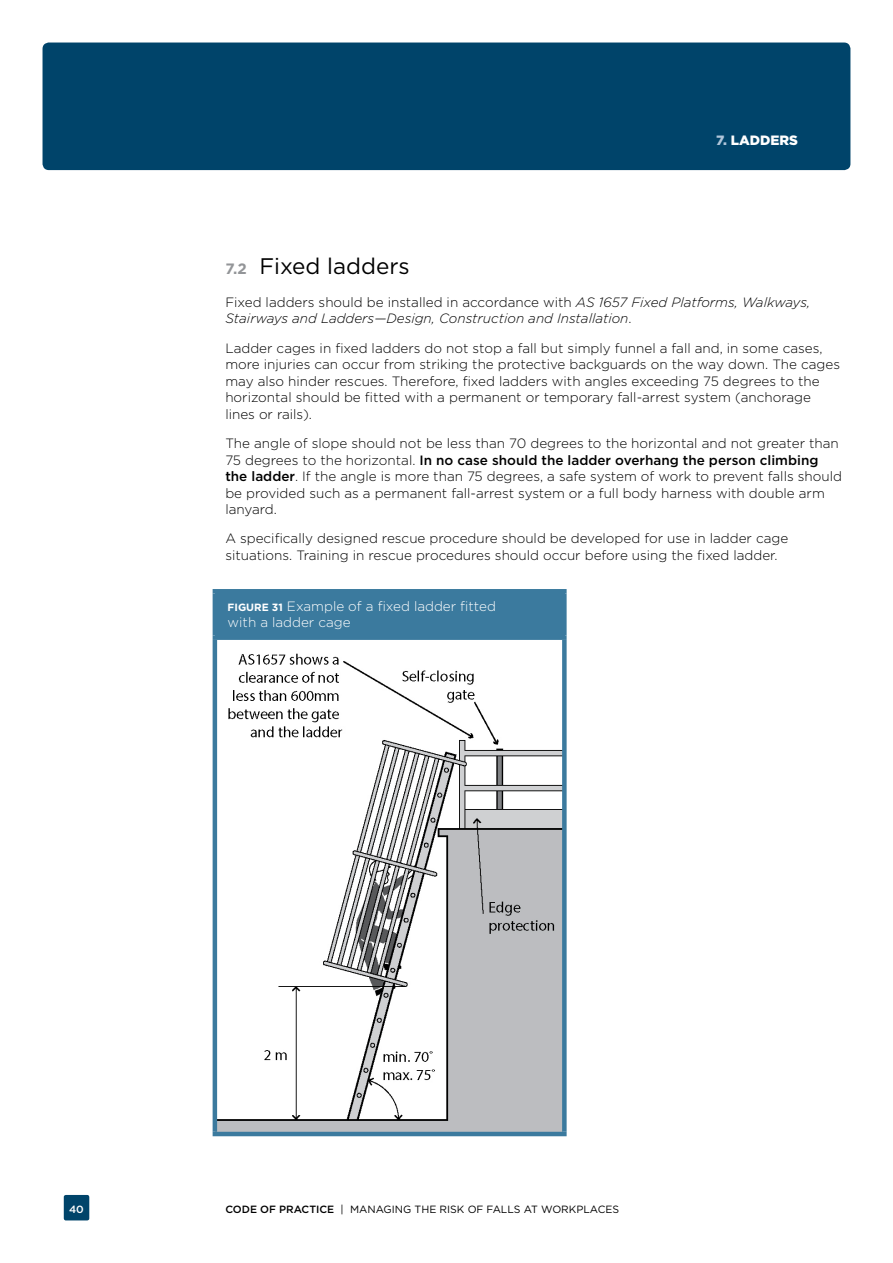
<style>
.page{position:relative;width:893px;height:1263px;background:#fff}
.page>*{position:absolute;margin:0;border:0;box-sizing:border-box;transform-origin:0 0}
.Header_2{font:22.5px "Gotham";color:#000}
.Body_copy{font:300 13.5px/16.5px "Gotham";color:#000}
.Body_copy-2{font:italic 300 13.5px/16.5px "Gotham";color:#000}
.Figure_body_copy{font:300 13.5px/16.5px "Gotham";color:#fff}
.Running_header{font:900 13.5px "Gotham";color:#fff}
.t1{font:10.5px "Gotham";color:#000}
.t2{font:500 10.5px "Gotham";color:#fff}
.s1{color:#b1c6da}
.s2{font-weight:700;font-size:15px;color:#939598}
.s3{font-style:normal}
.s4{font-weight:500}
.s5{font-weight:700;font-size:10.5px}
</style>
<div class="page">
<div style="left:43px;top:43px;width:807px;height:127px;background:#00446a;border-radius:6px"></div>
<div style="left:64px;top:1195px;width:25px;height:25px;background:#00446a;border-radius:2px"></div>
<img style="left:217px;top:643px;width:345px;height:489px">
<div style="left:215px;top:591px;width:349px;height:47px;background:#3b7a9e"></div>
<hr style="left:213px;top:640px;width:4px;height:492px;background:#3b7a9e">
<div style="left:562px;top:640px;width:5px;height:492px;background:#3b7a9e"></div>
<hr style="left:213px;top:1132px;width:354px;height:4px;background:#3b7a9e">
<hr style="left:213px;top:589px;width:354px;height:4px;background:#3b7a9e">
<hr style="left:213px;top:593px;width:4px;height:42px;background:#3b7a9e">
<div style="left:562px;top:593px;width:5px;height:42px;background:#3b7a9e"></div>
<div style="left:213px;top:635px;width:354px;height:5px;background:#3b7a9e"></div>
<p class="Running_header" style="left:716px;top:132px;width:83px"><span class="s1">7.</span> LADDERS</p>
<p class="Header_2" style="left:225px;top:252px;width:186px"><span class="s2">7.2</span> Fixed ladders</p>
<p class="Body_copy-2" style="left:225px;top:294px;width:586px"><span class="s3">Fixed ladders should be installed in accordance with</span> AS 1657 Fixed Platforms, Walkways,<br>Stairways and Ladders—Design, Construction and Installation<span class="s3">.</span></p>
<p class="Body_copy" style="left:225px;top:340px;width:616px">Ladder cages in fixed ladders do not stop a fall but simply funnel a fall and, in some cases, more injuries can occur from striking the protective backguards on the way down. The cages may also hinder rescues. Therefore, fixed ladders with angles exceeding 75 degrees to the horizontal should be fitted with a permanent or temporary fall-arrest system (anchorage lines or rails).</p>
<p class="Body_copy" style="left:225px;top:435px;width:618px">The angle of slope should not be less than 70 degrees to the horizontal and not greater than 75 degrees to the horizontal. <span class="s4">In no case should the ladder overhang the person climbing the ladder</span>. If the angle is more than 75 degrees, a safe system of work to prevent falls should be provided such as a permanent fall-arrest system or a full body harness with double arm lanyard.</p>
<p class="Body_copy" style="left:225px;top:530px;width:564px">A specifically designed rescue procedure should be developed for use in ladder cage situations. Training in rescue procedures should occur before using the fixed ladder.</p>
<p class="Figure_body_copy" style="left:228px;top:597px;width:270px"><span class="s5">FIGURE 31</span> Example of a fixed ladder fitted with a ladder cage</p>
<p class="t2" style="left:69px;top:1202px;width:16px">40</p>
<p class="t1" style="left:225px;top:1202px;width:395px"><span class="s4">CODE OF PRACTICE</span> | MANAGING THE RISK OF FALLS AT WORKPLACES</p>
</div>
